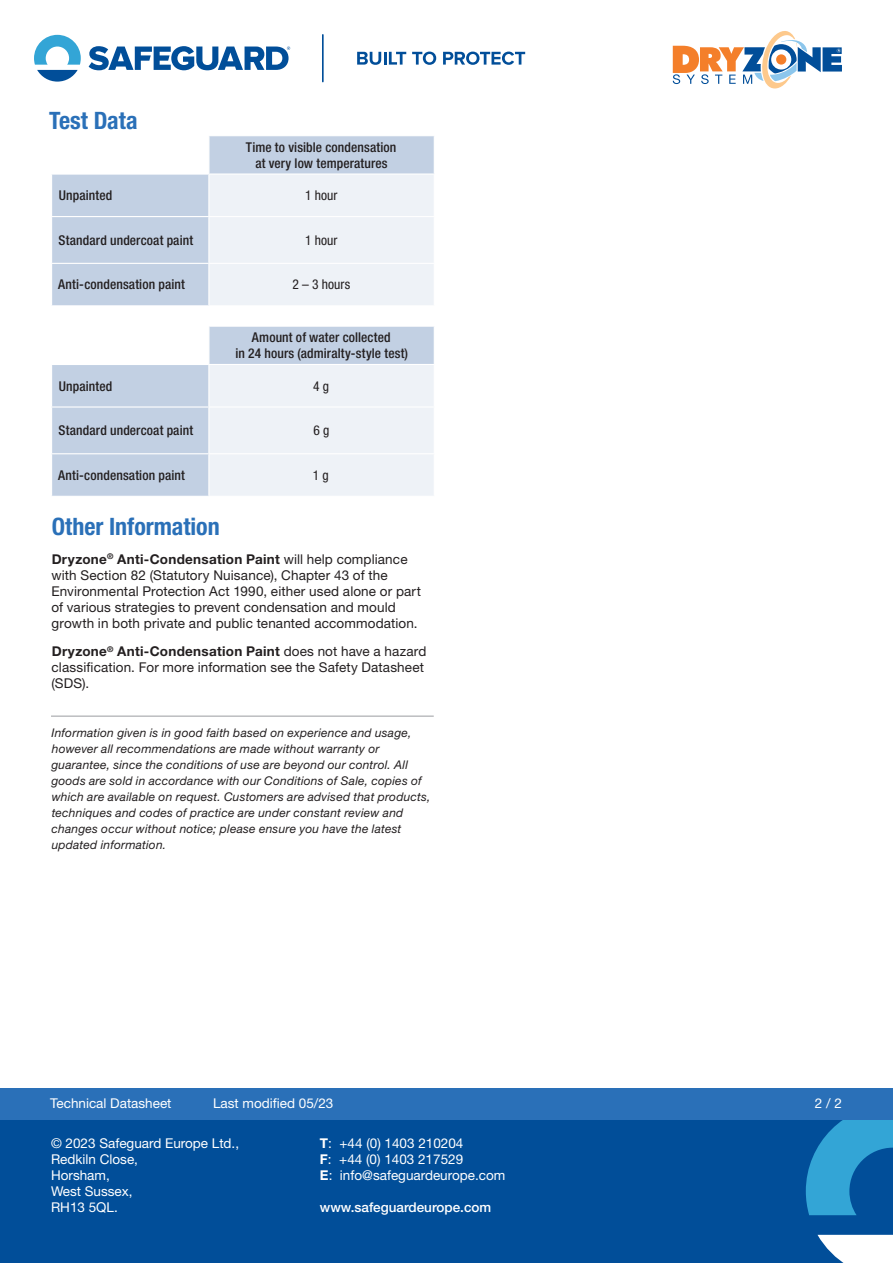
<style>
.page{position:relative;width:893px;height:1263px;background:#fff}
.page>*{position:absolute;margin:0;border:0;box-sizing:border-box;transform-origin:0 0}
.t1{font:700 condensed 24px "Helvetica Neue LT Std";color:#2a70b8}
.t2{font:13.5px/15.9px "Helvetica Neue LT Std";letter-spacing:.01em;color:#231f20}
.t3{font:500 condensed 13.5px/15.9px "Helvetica Neue LT Std";letter-spacing:.01em;color:#231f20;text-align:center}
.t4{font:13.5px/15.9px "Helvetica Neue LT Std";color:#fff}
.t5{font:condensed 13.5px "Helvetica Neue LT Std";letter-spacing:.005em;color:#231f20}
.t6{font:500 13.5px "Helvetica Neue LT Std";color:#fff}
.t7{font:italic 12px/15.9px "Helvetica Neue LT Std";letter-spacing:.015em;color:#231f20}
.s1{font-weight:700}
</style>
<div class="page">
<div style="left:0;top:1103px;width:893px;height:160px;background:#014e99"></div>
<svg style="left:817px;top:1235px;width:76px;height:28px;background:#d7e3ef"></svg>
<svg style="left:806px;top:1119px;width:87px;height:96px"></svg>
<div style="left:0;top:1087px;width:893px;height:32px;background:#2a70b8"></div>
<svg style="left:357px;top:52px;width:49px;height:13px"></svg>
<svg style="left:412px;top:52px;width:24px;height:13px"></svg>
<svg style="left:443px;top:52px;width:82px;height:13px"></svg>
<svg style="left:89px;top:46px;width:201px;height:24px"></svg>
<svg style="left:34px;top:35px;width:47px;height:47px"></svg>
<hr style="left:322px;top:35px;width:2px;height:47px;background:#014e99">
<svg style="left:673px;top:31px;width:169px;height:57px"></svg>
<hr style="left:51px;top:715px;width:383px;height:2px;background:#bcbdc0">
<svg style="left:52px;top:136px;width:382px;height:169px;fill:#c2d0e3"></svg>
<div style="left:209px;top:175px;width:225px;height:130px;background:#eef2f7"></div>
<hr style="left:208px;top:136px;width:1px;height:37px;background:#fff">
<hr style="left:51px;top:173px;width:158px;height:2px;background:#fff">
<hr style="left:209px;top:173px;width:226px;height:2px;background:#fff">
<hr style="left:208px;top:175px;width:1px;height:41px;background:#fff">
<hr style="left:51px;top:216px;width:158px;height:1px;background:#fff">
<hr style="left:209px;top:216px;width:226px;height:1px;background:#fff">
<hr style="left:208px;top:217px;width:1px;height:46px;background:#fff">
<hr style="left:51px;top:263px;width:158px;height:1px;background:#fff">
<hr style="left:209px;top:263px;width:226px;height:1px;background:#fff">
<hr style="left:208px;top:264px;width:1px;height:41px;background:#fff">
<svg style="left:52px;top:327px;width:382px;height:169px;fill:#c2d0e3"></svg>
<div style="left:209px;top:365px;width:225px;height:131px;background:#eef2f7"></div>
<hr style="left:208px;top:327px;width:1px;height:37px;background:#fff">
<hr style="left:51px;top:364px;width:158px;height:1px;background:#fff">
<hr style="left:209px;top:364px;width:226px;height:1px;background:#fff">
<hr style="left:208px;top:365px;width:1px;height:41px;background:#fff">
<hr style="left:51px;top:406px;width:158px;height:2px;background:#fff">
<hr style="left:209px;top:406px;width:226px;height:2px;background:#fff">
<hr style="left:208px;top:408px;width:1px;height:45px;background:#fff">
<hr style="left:51px;top:453px;width:158px;height:1px;background:#fff">
<hr style="left:209px;top:453px;width:226px;height:1px;background:#fff">
<hr style="left:208px;top:454px;width:1px;height:42px;background:#fff">
<h1 class="t1" style="left:49px;top:106px;width:90px">Test Data</h1>
<p class="t3" style="left:246px;top:139px;width:152px">Time to visible condensation at very low temperatures</p>
<p class="t3" style="left:59px;top:187px;width:55px">Unpainted</p>
<p class="t5" style="left:305px;top:188px;width:34px">1 hour</p>
<p class="t3" style="left:59px;top:232px;width:136px">Standard undercoat paint</p>
<p class="t5" style="left:305px;top:232px;width:34px">1 hour</p>
<p class="t3" style="left:58px;top:276px;width:128px">Anti-condensation paint</p>
<p class="t5" style="left:292px;top:277px;width:59px">2 – 3 hours</p>
<p class="t3" style="left:235px;top:329px;width:174px">Amount of water collected<br>in 24 hours (admiralty-style test)</p>
<p class="t3" style="left:59px;top:378px;width:55px">Unpainted</p>
<p class="t5" style="left:313px;top:378px;width:17px">4 g</p>
<p class="t3" style="left:59px;top:422px;width:136px">Standard undercoat paint</p>
<p class="t5" style="left:313px;top:423px;width:17px">6 g</p>
<p class="t3" style="left:58px;top:467px;width:128px">Anti-condensation paint</p>
<p class="t5" style="left:313px;top:467px;width:17px">1 g</p>
<h1 class="t1" style="left:52px;top:512px;width:170px">Other Information</h1>
<p class="t2" style="left:51px;top:551px;width:371px"><span class="s1">Dryzone</span><sup>®</sup> <span class="s1">Anti-Condensation Paint</span> will help compliance with Section 82 (Statutory Nuisance), Chapter 43 of the Environmental Protection Act 1990, either used alone or part of various strategies to prevent condensation and mould growth in both private and public tenanted accommodation.</p>
<p class="t2" style="left:51px;top:643px;width:377px"><span class="s1">Dryzone</span><sup>®</sup> <span class="s1">Anti-Condensation Paint</span> does not have a hazard classification. For more information see the Safety Datasheet (SDS).</p>
<p class="t7" style="left:51px;top:725px;width:381px">Information given is in good faith based on experience and usage, however all recommendations are made without warranty or guarantee, since the conditions of use are beyond our control. All goods are sold in accordance with our Conditions of Sale, copies of which are available on request. Customers are advised that products, techniques and codes of practice are under constant review and changes occur without notice; please ensure you have the latest updated information.</p>
<p class="t4" style="left:50px;top:1095px;width:123px">Technical Datasheet</p>
<p class="t4" style="left:213px;top:1095px;width:122px">Last modified 05/23</p>
<p class="t4" style="left:815px;top:1095px;width:29px">2 / 2</p>
<p class="t4" style="left:51px;top:1135px;width:190px">© 2023 Safeguard Europe Ltd.,<br>Redkiln Close,<br>Horsham,<br>West Sussex,<br>RH13 5QL.</p>
<p class="t4" style="left:320px;top:1135px;width:187px"><span class="s1">T</span>: +44 (0) 1403 210204<br><span class="s1">F</span>: +44 (0) 1403 217529<br><span class="s1">E</span>: info@safeguardeurope.com</p>
<p class="t6" style="left:320px;top:1199px;width:173px">www.safeguardeurope.com</p>
</div>
